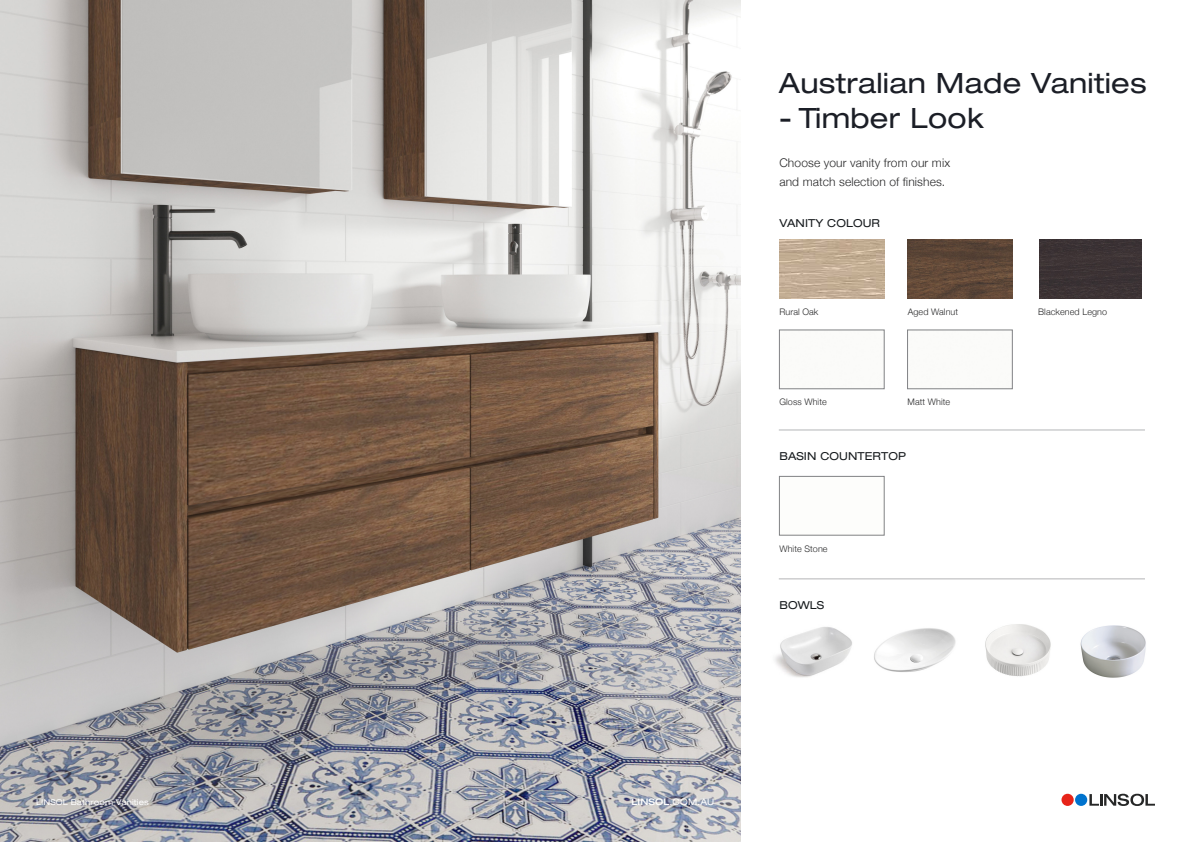
<style>
.page{position:relative;width:1191px;height:842px;background:#fff}
.page>*{position:absolute;margin:0;border:0;box-sizing:border-box;transform-origin:0 0}
.t1{font:expanded 28px "Helvetica Neue";letter-spacing:.01em;color:#1b1e26}
.t2{font:300 12px/19px "Helvetica Neue";letter-spacing:.01em;color:#282829}
.t3{font:expanded 11px "Helvetica Neue";letter-spacing:.01em;color:#161a1d}
.t4{font:300 9px "Helvetica Neue";letter-spacing:.01em;color:#282829}
.t5{font:expanded 9px "Helvetica Neue";color:#fff}
.t6{font:expanded 8px "Helvetica Neue";letter-spacing:.01em;color:#fff}
.s1{font-weight:500}
</style>
<div class="page">
<img style="left:0;top:0;width:741px;height:842px">
<svg style="left:1089px;top:794px;width:66px;height:12px"></svg>
<div style="left:1075px;top:794px;width:12px;height:12px;background:#0073ce;border-radius:50%"></div>
<div style="left:1061px;top:794px;width:12px;height:12px;background:#e72419;border-radius:50%"></div>
<img style="left:779px;top:240px;width:105px;height:59px">
<div style="left:779px;top:330px;width:105px;height:59px;border:1px solid #818285"></div>
<div style="left:907px;top:330px;width:105px;height:59px;border:1px solid #818285"></div>
<div style="left:1039px;top:240px;width:102px;height:59px;background:#3c3334"></div>
<img style="left:907px;top:240px;width:105px;height:59px">
<hr style="left:779px;top:430px;width:366px;height:1px;background:#818285">
<hr style="left:779px;top:579px;width:366px;height:1px;background:#818285">
<div style="left:779px;top:476px;width:105px;height:59px;border:1px solid #818285"></div>
<img style="left:775px;top:627px;width:77px;height:51px">
<img style="left:874px;top:628px;width:82px;height:44px">
<img style="left:985px;top:624px;width:66px;height:53px">
<img style="left:1080px;top:625px;width:66px;height:53px">
<h1 class="t1" style="left:779px;top:66px;width:369px">Australian Made Vanities</h1>
<h1 class="t1" style="left:779px;top:101px;width:206px">- Timber Look</h1>
<h2 class="t2" style="left:779px;top:153px;width:172px">Choose your vanity from our mix and match selection of finishes.</h2>
<p class="t3" style="left:779px;top:217px;width:102px">VANITY COLOUR</p>
<p class="t4" style="left:779px;top:307px;width:41px">Rural Oak</p>
<p class="t4" style="left:907px;top:307px;width:52px">Aged Walnut</p>
<p class="t4" style="left:779px;top:397px;width:49px">Gloss White</p>
<p class="t4" style="left:907px;top:397px;width:44px">Matt White</p>
<p class="t3" style="left:779px;top:449px;width:128px">BASIN COUNTERTOP</p>
<p class="t4" style="left:779px;top:543px;width:50px">White Stone</p>
<p class="t3" style="left:779px;top:598px;width:46px">BOWLS</p>
<p class="t4" style="left:1038px;top:307px;width:70px">Blackened Legno</p>
<p class="t6" style="left:36px;top:797px;width:114px">LINSOL Bathroom Vanities</p>
<p class="t5" style="left:631px;top:797px;width:84px"><span class="s1">LINSOL</span>.COM.AU</p>
</div>
